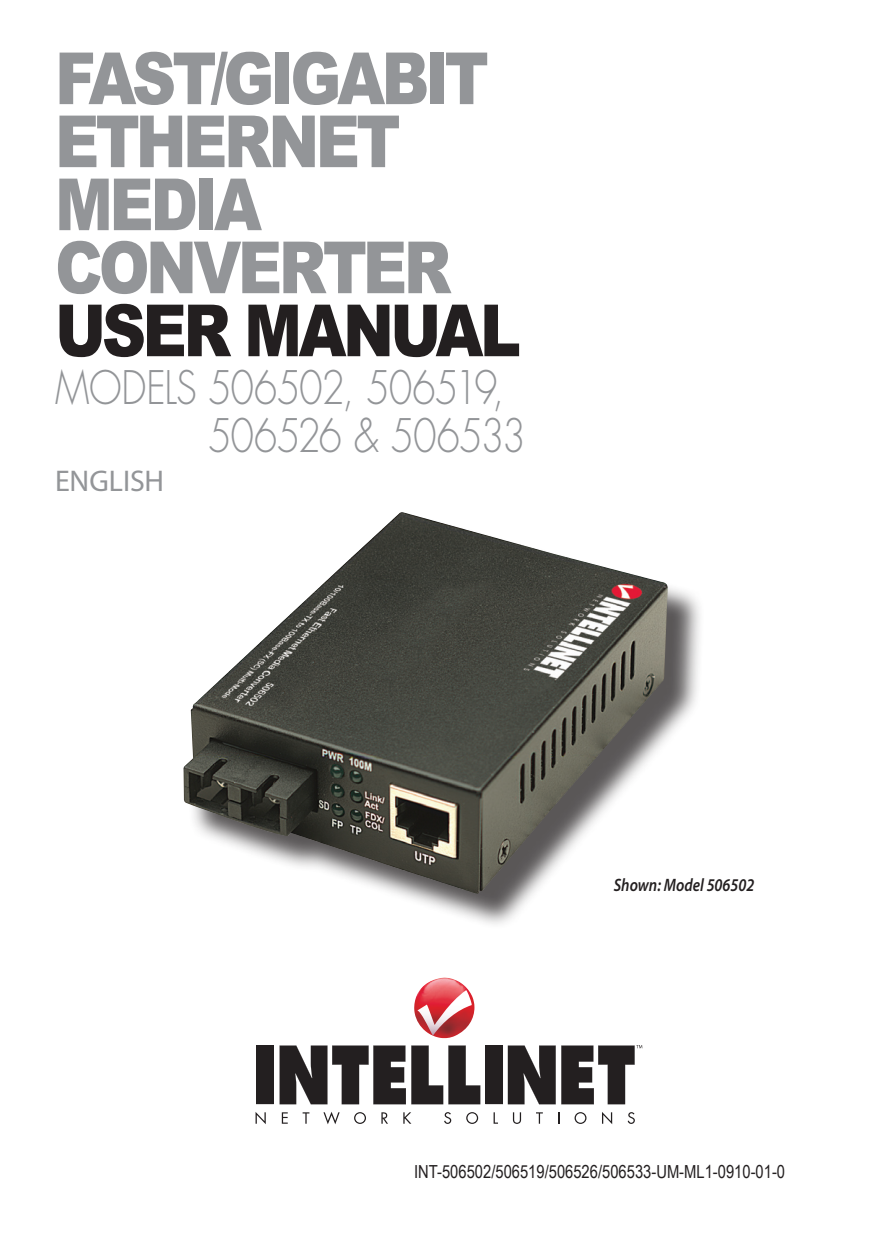
<style>
.page{position:relative;width:893px;height:1259px;background:#fff}
.page>*{position:absolute;margin:0;border:0;box-sizing:border-box;transform-origin:0 0}
.t1{font:900 72px "Arial";letter-spacing:-.06em;color:#939598;scale:.85 1}
.t2{font:900 72px/63px "Arial";letter-spacing:-.055em;color:#231f20;scale:.85 1}
.t3{font:300 45px "Futura Std";letter-spacing:-.035em;color:#939598;scale:.85 1}
.t4{font:30px "Myriad Pro";letter-spacing:-.005em;color:#939598}
.t5{font:18px "Arial Narrow";color:#231f20}
.t6{font:italic 600 18px "Myriad Pro";color:#231f20;scale:.85 1}
.s1{color:#939598}
</style>
<div class="page">
<div style="left:188px;top:517px;width:516px;height:412px;background:#231f20;opacity:.75"></div>
<img style="left:183px;top:512px;width:486px;height:383px">
<svg style="left:256px;top:1112px;width:10px;height:12px"></svg>
<svg style="left:282px;top:1112px;width:6px;height:11px"></svg>
<svg style="left:303px;top:1112px;width:6px;height:11px"></svg>
<svg style="left:323px;top:1112px;width:17px;height:12px"></svg>
<svg style="left:354px;top:1112px;width:12px;height:12px"></svg>
<svg style="left:381px;top:1112px;width:7px;height:11px"></svg>
<svg style="left:403px;top:1112px;width:8px;height:11px"></svg>
<svg style="left:444px;top:1112px;width:7px;height:12px"></svg>
<svg style="left:466px;top:1112px;width:12px;height:12px"></svg>
<svg style="left:494px;top:1112px;width:4px;height:11px"></svg>
<svg style="left:513px;top:1112px;width:8px;height:12px"></svg>
<svg style="left:536px;top:1112px;width:7px;height:11px"></svg>
<svg style="left:574px;top:1112px;width:12px;height:12px"></svg>
<svg style="left:602px;top:1112px;width:10px;height:12px"></svg>
<svg style="left:628px;top:1112px;width:7px;height:12px"></svg>
<svg style="left:256px;top:1045px;width:18px;height:59px"></svg>
<svg style="left:280px;top:1045px;width:362px;height:59px"></svg>
<img style="left:414px;top:977px;width:30px;height:43px">
<svg style="left:417px;top:990px;width:56px;height:46px"></svg>
<p class="t1" style="left:55px;top:26px;width:512px">FAST/GIGABIT</p>
<p class="t1" style="left:55px;top:89px;width:408px">ETHERNET</p>
<p class="t1" style="left:55px;top:152px;width:245px">MEDIA</p>
<p class="t2" style="left:55px;top:234px;width:549px"><span class="s1">CONVERTER<br></span>USER MANUAL</p>
<p class="t3" style="left:55px;top:360px;width:530px">MODELS 506502, 506519,</p>
<p class="t3" style="left:208px;top:408px;width:375px">506526 &amp; 506533</p>
<p class="t4" style="left:55px;top:462px;width:111px">English</p>
<p class="t6" style="left:614px;top:873px;width:167px">Shown: Model 506502</p>
<p class="t5" style="left:414px;top:1158px;width:372px">INT-506502/506519/506526/506533-UM-ML1-0910-01-0</p>
</div>
